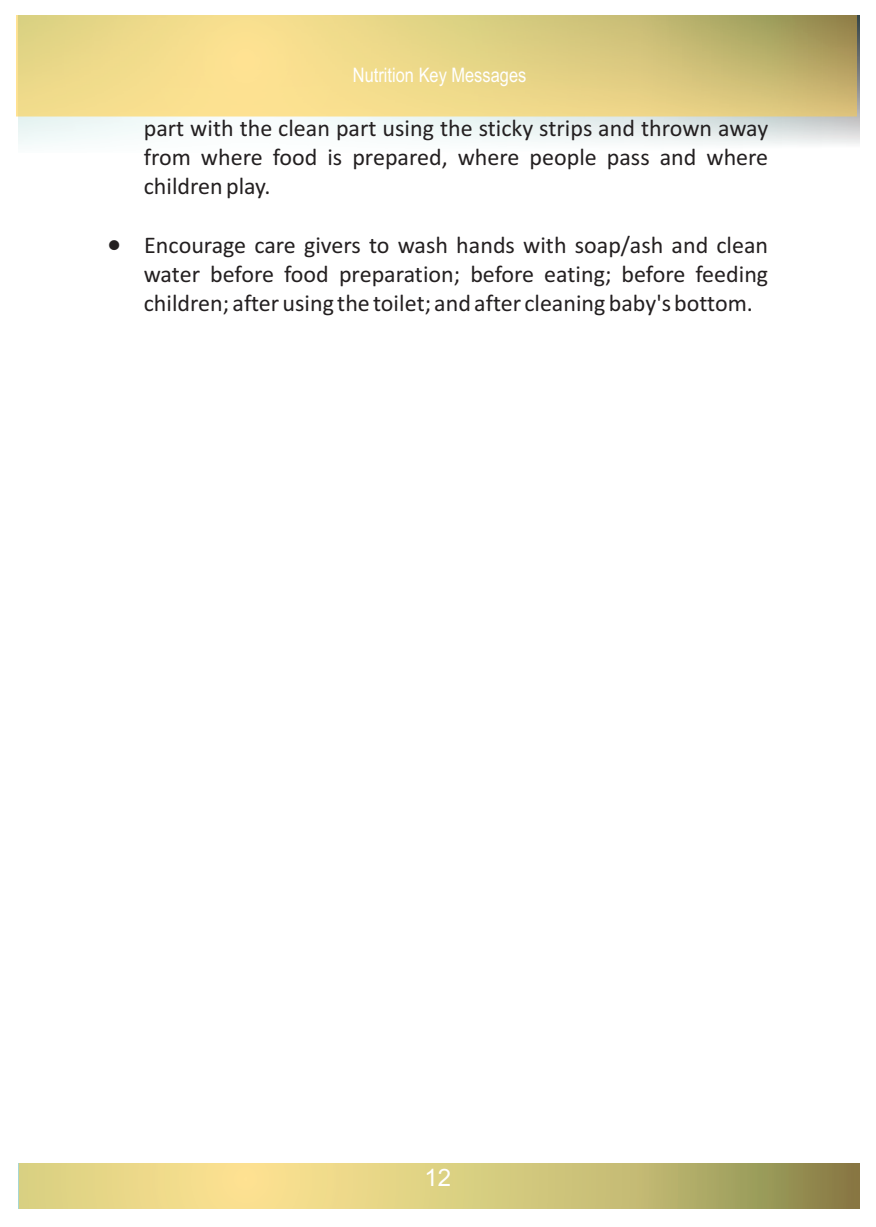
<style>
.page{position:relative;width:876px;height:1227px;background:#fff}
.page>*{position:absolute;margin:0;border:0;box-sizing:border-box;transform-origin:0 0}
.t1{font:24px/29.2px "Calibri";color:#231f20;text-align:justify}
.t2{font:24px "Arial";color:#fff}
.t3{font:20px "Arial Narrow";color:#fff}
</style>
<div class="page">
<img style="left:19px;top:15px;width:840px;height:130px">
<img style="left:16px;top:15px;width:839px;height:101px">
<img style="left:19px;top:1163px;width:839px;height:45px">
<p class="t3" style="left:353px;top:67px;width:175px">Nutrition Key Messages</p>
<p class="t1" style="left:144px;top:115px;width:625px">part with the clean part using the sticky strips and thrown away from where food is prepared, where people pass and where children play.</p>
<p class="t1" style="left:144px;top:232px;width:625px;text-indent:-36px">•Encourage care givers to wash hands with soap/ash and clean water before food preparation; before eating; before feeding children; after using the toilet; and after cleaning baby's bottom.</p>
<p class="t2" style="left:424px;top:1168px;width:28px">12</p>
</div>
